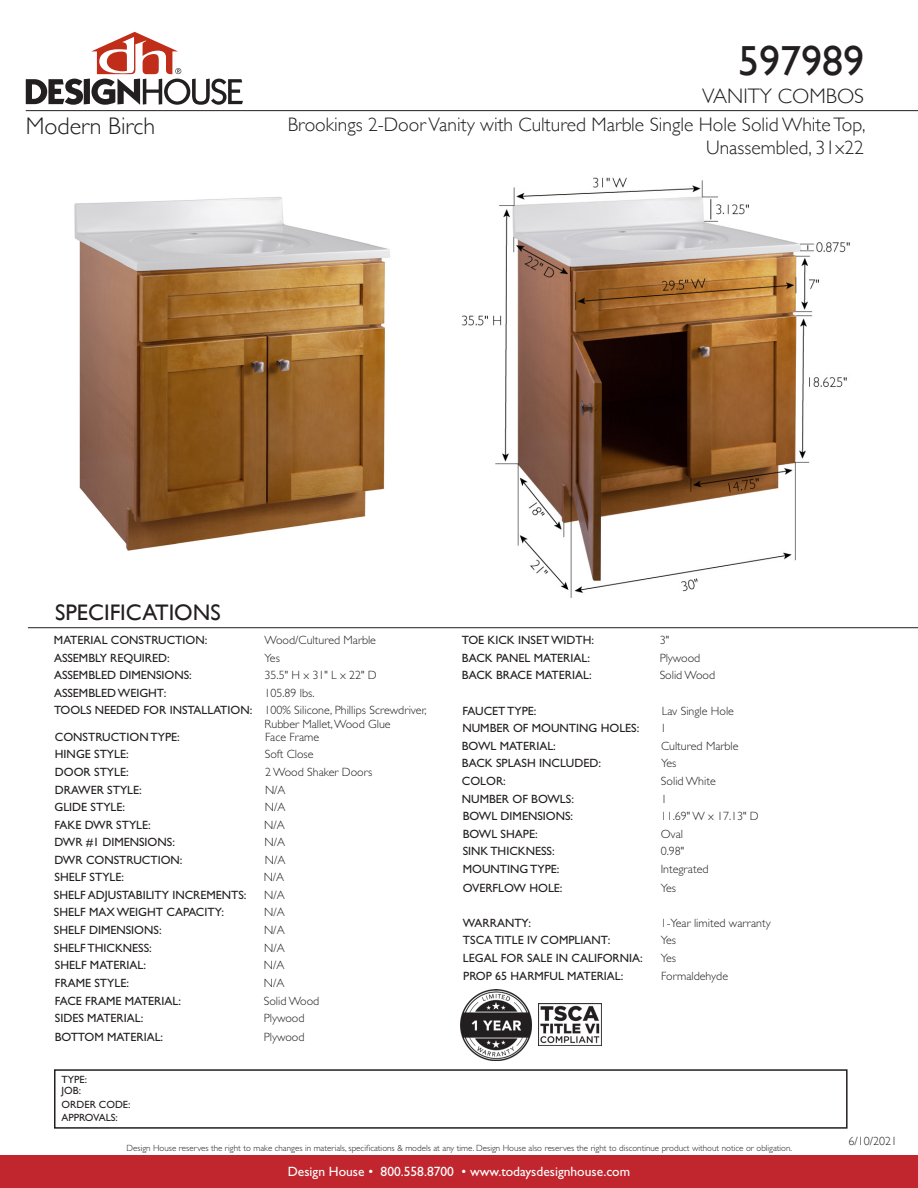
<style>
.page{position:relative;width:918px;height:1188px;background:#fff}
.page>*{position:absolute;margin:0;border:0;box-sizing:border-box;transform-origin:0 0}
.t1{font:42px "Gill Sans";color:#231f20}
.t2{font:300 24px "Gill Sans";color:#231f20}
.t3{font:22.5px "Gill Sans";color:#231f20}
.t4{font:300 21px "Gill Sans";color:#231f20}
.t5{font:300 19.5px/23.4px "Gill Sans";color:#231f20;text-align:right}
.t6{font:13.5px "Gill Sans Std";color:#fff}
.t7{font:12px/17.5px "Gill Sans Std";color:#231f20}
.t8{font:300 12px/17.5px "Gill Sans Std";color:#231f20}
.t9{font:300 12px "Gill Sans";color:#231f20}
.t10{font:10.5px/11.7px "Gill Sans Std";color:#231f20}
.t11{font:300 9px "Gill Sans Std";color:#231f20}
</style>
<div class="page">
<img style="left:74px;top:197px;width:316px;height:354px">
<img style="left:462px;top:177px;width:388px;height:421px">
<div style="left:0;top:1156px;width:918px;height:32px;background:#c1262f"></div>
<svg style="left:26px;top:32px;width:217px;height:73px"></svg>
<div style="left:54px;top:1069px;width:794px;height:60px;border:2px solid #231f20"></div>
<hr style="left:26px;top:110px;width:892px;height:1px;background:#231f20">
<hr style="left:28px;top:627px;width:890px;height:1px;background:#231f20">
<img style="left:460px;top:989px;width:72px;height:71px">
<img style="left:539px;top:1003px;width:63px;height:43px">
<h1 class="t1" style="left:738px;top:36px;width:127px">597989</h1>
<h2 class="t2" style="left:26px;top:107px;width:131px">Modern Birch</h2>
<h3 class="t4" style="left:702px;top:79px;width:164px">VANITY COMBOS</h3>
<h3 class="t5" style="left:288px;top:112px;width:579px">Brookings 2-Door Vanity with Cultured Marble Single Hole Solid White Top,<br>Unassembled, 31x22</h3>
<h3 class="t3" style="left:55px;top:599px;width:167px">SPECIFICATIONS</h3>
<p class="t7" style="left:54px;top:632px;width:155px">MATERIAL CONSTRUCTION:</p>
<p class="t8" style="left:265px;top:632px;width:113px">Wood/Cultured Marble</p>
<p class="t7" style="left:54px;top:649px;width:200px">ASSEMBLY REQUIRED:<br>ASSEMBLED DIMENSIONS:<br>ASSEMBLED WEIGHT:<br>TOOLS NEEDED FOR INSTALLATION:</p>
<p class="t7" style="left:55px;top:728px;width:129px">CONSTRUCTION TYPE:<br>HINGE STYLE:<br>DOOR STYLE:<br>DRAWER STYLE:<br>GLIDE STYLE:<br>FAKE DWR STYLE:<br>DWR #1 DIMENSIONS:<br>DWR CONSTRUCTION:</p>
<p class="t7" style="left:54px;top:869px;width:194px">SHELF STYLE:<br>SHELF ADJUSTABILITY INCREMENTS:<br>SHELF MAX WEIGHT CAPACITY:<br>SHELF DIMENSIONS:<br>SHELF THICKNESS:</p>
<p class="t7" style="left:55px;top:957px;width:128px">SHELF MATERIAL:<br>FRAME STYLE:<br>FACE FRAME MATERIAL:<br>SIDES MATERIAL:</p>
<p class="t7" style="left:55px;top:1028px;width:110px">BOTTOM MATERIAL:</p>
<p class="t8" style="left:264px;top:649px;width:164px">Yes<br>35.5" H x 31" L x 22" D<br>105.89 lbs.<br>100% Silicone, Phillips Screwdriver,</p>
<p class="t8" style="left:265px;top:717px;width:128px;line-height:12.9px">Rubber Mallet, Wood Glue<br>Face Frame</p>
<p class="t8" style="left:264px;top:746px;width:110px">Soft Close<br>2 Wood Shaker Doors<br>N/A<br>N/A<br>N/A<br>N/A<br>N/A</p>
<p class="t8" style="left:264px;top:869px;width:23px;text-align:justify">N/A N/A N/A N/A N/A</p>
<p class="t8" style="left:264px;top:957px;width:57px">N/A<br>N/A<br>Solid Wood<br>Plywood</p>
<p class="t8" style="left:264px;top:1028px;width:42px">Plywood</p>
<p class="t10" style="left:62px;top:1073px;width:27px">TYPE:<br>JOB:</p>
<p class="t10" style="left:62px;top:1098px;width:70px;line-height:12.6px">ORDER CODE:<br>APPROVALS:</p>
<p class="t7" style="left:462px;top:632px;width:134px">TOE KICK INSET WIDTH:<br>BACK PANEL MATERIAL:<br>BACK BRACE MATERIAL:</p>
<p class="t7" style="left:462px;top:702px;width:76px">FAUCET TYPE:</p>
<p class="t8" style="left:661px;top:702px;width:79px">Lav Single Hole<br>1<br>Cultured Marble<br>Yes<br>Solid White<br>1</p>
<p class="t8" style="left:660px;top:632px;width:57px">3"<br>Plywood<br>Solid Wood</p>
<p class="t7" style="left:462px;top:720px;width:179px">NUMBER OF MOUNTING HOLES:<br>BOWL MATERIAL:<br>BACK SPLASH INCLUDED:<br>COLOR:<br>NUMBER OF BOWLS:</p>
<p class="t7" style="left:463px;top:807px;width:112px">BOWL DIMENSIONS:<br>BOWL SHAPE:<br>SINK THICKNESS:<br>MOUNTING TYPE:<br>OVERFLOW HOLE:</p>
<p class="t7" style="left:463px;top:914px;width:181px">WARRANTY:<br>TSCA TITLE IV COMPLIANT:<br>LEGAL FOR SALE IN CALIFORNIA:<br>PROP 65 HARMFUL MATERIAL:</p>
<p class="t8" style="left:661px;top:808px;width:100px">11.69" W x 17.13" D<br>Oval<br>0.98"<br>Integrated</p>
<p class="t8" style="left:661px;top:879px;width:17px">Yes</p>
<p class="t8" style="left:661px;top:914px;width:111px">1-Year limited warranty<br>Yes<br>Yes</p>
<p class="t8" style="left:661px;top:967px;width:69px">Formaldehyde</p>
<p class="t11" style="left:127px;top:1143px;width:667px">Design House reserves the right to make changes in materials, specifications &amp; models at any time. Design House also reserves the right to discontinue product without notice or obligation.</p>
<p class="t6" style="left:288px;top:1164px;width:344px">Design House • 800.558.8700 • www.todaysdesignhouse.com</p>
<p class="t9" style="left:849px;top:1132px;width:50px">6/10/2021</p>
</div>
